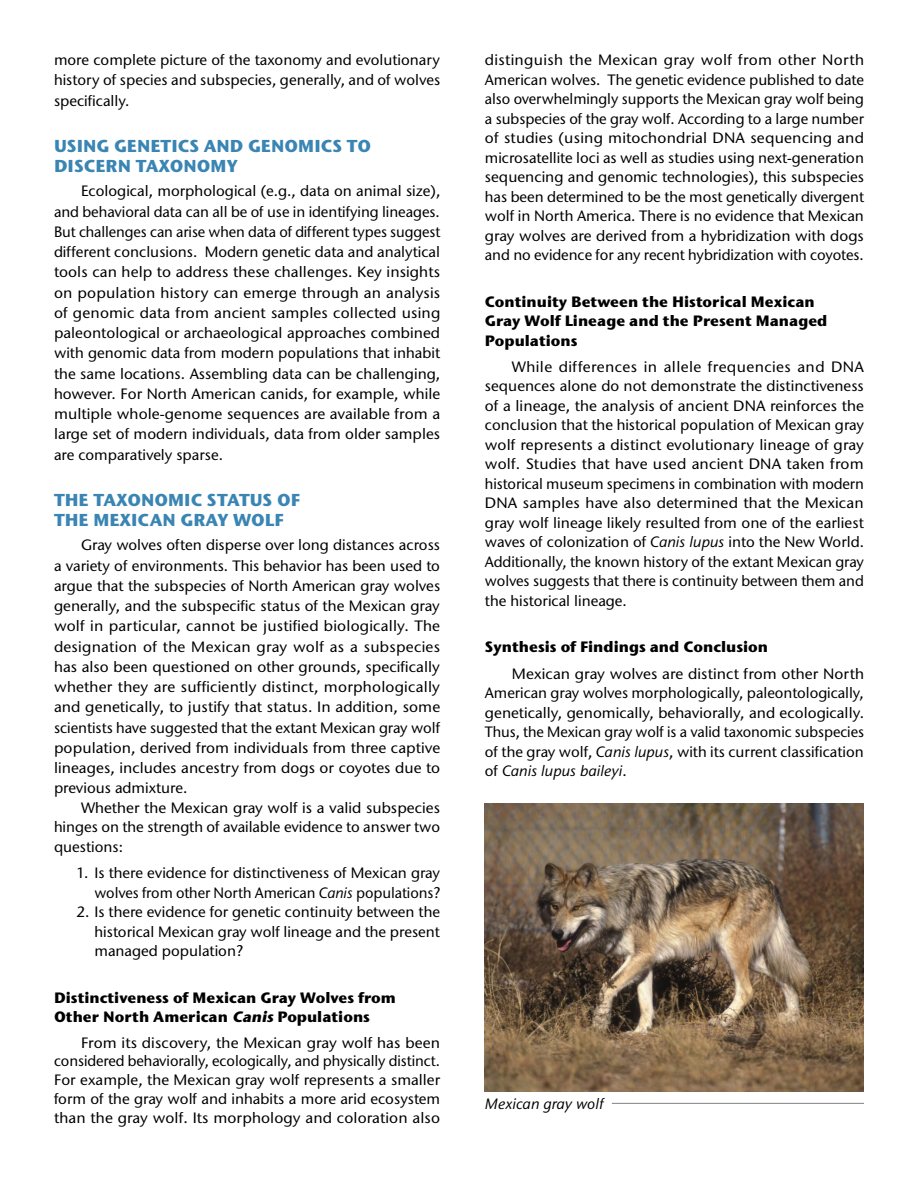
<style>
.page{position:relative;width:918px;height:1188px;background:#fff}
.page>*{position:absolute;margin:0;border:0;box-sizing:border-box;transform-origin:0 0}
.t1{font:700 17.25px/19.5px "Stone Sans ITC Std";color:#3a85b3}
.t2{font:500 15px/19.5px "Stone Sans ITC Std";color:#000;text-align:justify}
.t3{font:700 15px/19.5px "Stone Sans ITC Std";color:#000}
.t4{font:italic 500 15px "Stone Sans ITC Std";color:#000}
.s1{font-style:italic}
</style>
<div class="page">
<img style="left:485px;top:804px;width:379px;height:287px">
<hr style="left:612px;top:1103px;width:252px;height:1px;background:#000">
<p class="t2" style="left:54px;top:50px;width:388px;line-height:20.2px">more complete picture of the taxonomy and evolutionary history of species and subspecies, generally, and of wolves specifically.</p>
<p class="t1" style="left:54px;top:136px;width:319px">USING GENETICS AND GENOMICS TO<br>DISCERN TAXONOMY</p>
<p class="t2" style="left:54px;top:181px;width:388px;line-height:20.2px;text-indent:27px">Ecological, morphological (e.g., data on animal size), and behavioral data can all be of use in identifying lineages.<br>But challenges can arise when data of different types suggest different conclusions. Modern genetic data and analytical tools can help to address these challenges. Key insights on population history can emerge through an analysis of genomic data from ancient samples collected using paleontological or archaeological approaches combined with genomic data from modern populations that inhabit the same locations. Assembling data can be challenging, however. For North American canids, for example, while multiple whole-genome sequences are available from a large set of modern individuals, data from older samples are comparatively sparse.</p>
<p class="t1" style="left:54px;top:490px;width:248px">THE TAXONOMIC STATUS OF<br>THE MEXICAN GRAY WOLF</p>
<p class="t2" style="left:54px;top:535px;width:388px;line-height:20.2px;text-indent:27px">Gray wolves often disperse over long distances across a variety of environments. This behavior has been used to argue that the subspecies of North American gray wolves generally, and the subspecific status of the Mexican gray wolf in particular, cannot be justified biologically. The designation of the Mexican gray wolf as a subspecies has also been questioned on other grounds, specifically whether they are sufficiently distinct, morphologically and genetically, to justify that status. In addition, some scientists have suggested that the extant Mexican gray wolf population, derived from individuals from three captive lineages, includes ancestry from dogs or coyotes due to previous admixture.</p>
<p class="t2" style="left:54px;top:798px;width:388px;text-indent:27px">Whether the Mexican gray wolf is a valid subspecies hinges on the strength of available evidence to answer two questions:</p>
<p class="t2" style="left:76px;top:863px;width:365px;text-align:right">1. Is there evidence for distinctiveness of Mexican gray wolves from other North American <span class="s1">Canis</span> populations?</p>
<p class="t2" style="left:94px;top:902px;width:347px;text-indent:-18px">2. Is there evidence for genetic continuity between the historical Mexican gray wolf lineage and the present managed population?</p>
<p class="t3" style="left:54px;top:987px;width:343px">Distinctiveness of Mexican Gray Wolves from<br>Other North American <span class="s1">Canis</span> Populations</p>
<p class="t2" style="left:54px;top:1033px;width:388px;line-height:18.8px;text-indent:27px">From its discovery, the Mexican gray wolf has been considered behaviorally, ecologically, and physically distinct.<br>For example, the Mexican gray wolf represents a smaller form of the gray wolf and inhabits a more arid ecosystem than the gray wolf. Its morphology and coloration also</p>
<p class="t2" style="left:485px;top:50px;width:381px">distinguish the Mexican gray wolf from other North American wolves. The genetic evidence published to date also overwhelmingly supports the Mexican gray wolf being a subspecies of the gray wolf. According to a large number of studies (using mitochondrial DNA sequencing and microsatellite loci as well as studies using next-generation sequencing and genomic technologies), this subspecies has been determined to be the most genetically divergent wolf in North America. There is no evidence that Mexican gray wolves are derived from a hybridization with dogs and no evidence for any recent hybridization with coyotes.</p>
<p class="t3" style="left:485px;top:291px;width:344px">Continuity Between the Historical Mexican<br>Gray Wolf Lineage and the Present Managed<br>Populations</p>
<p class="t2" style="left:485px;top:357px;width:381px;text-indent:27px">While differences in allele frequencies and DNA sequences alone do not demonstrate the distinctiveness of a lineage, the analysis of ancient DNA reinforces the conclusion that the historical population of Mexican gray wolf represents a distinct evolutionary lineage of gray wolf. Studies that have used ancient DNA taken from historical museum specimens in combination with modern DNA samples have also determined that the Mexican gray wolf lineage likely resulted from one of the earliest waves of colonization of <span class="s1">Canis lupus</span> into the New World.<br>Additionally, the known history of the extant Mexican gray wolves suggests that there is continuity between them and the historical lineage.</p>
<p class="t3" style="left:485px;top:637px;width:285px">Synthesis of Findings and Conclusion</p>
<p class="t2" style="left:485px;top:663px;width:381px;text-indent:27px">Mexican gray wolves are distinct from other North American gray wolves morphologically, paleontologically, genetically, genomically, behaviorally, and ecologically.<br>Thus, the Mexican gray wolf is a valid taxonomic subspecies of the gray wolf, <span class="s1">Canis lupus</span>, with its current classification of <span class="s1">Canis lupus baileyi</span>.</p>
<p class="t4" style="left:485px;top:1094px;width:120px">Mexican gray wolf</p>
</div>
